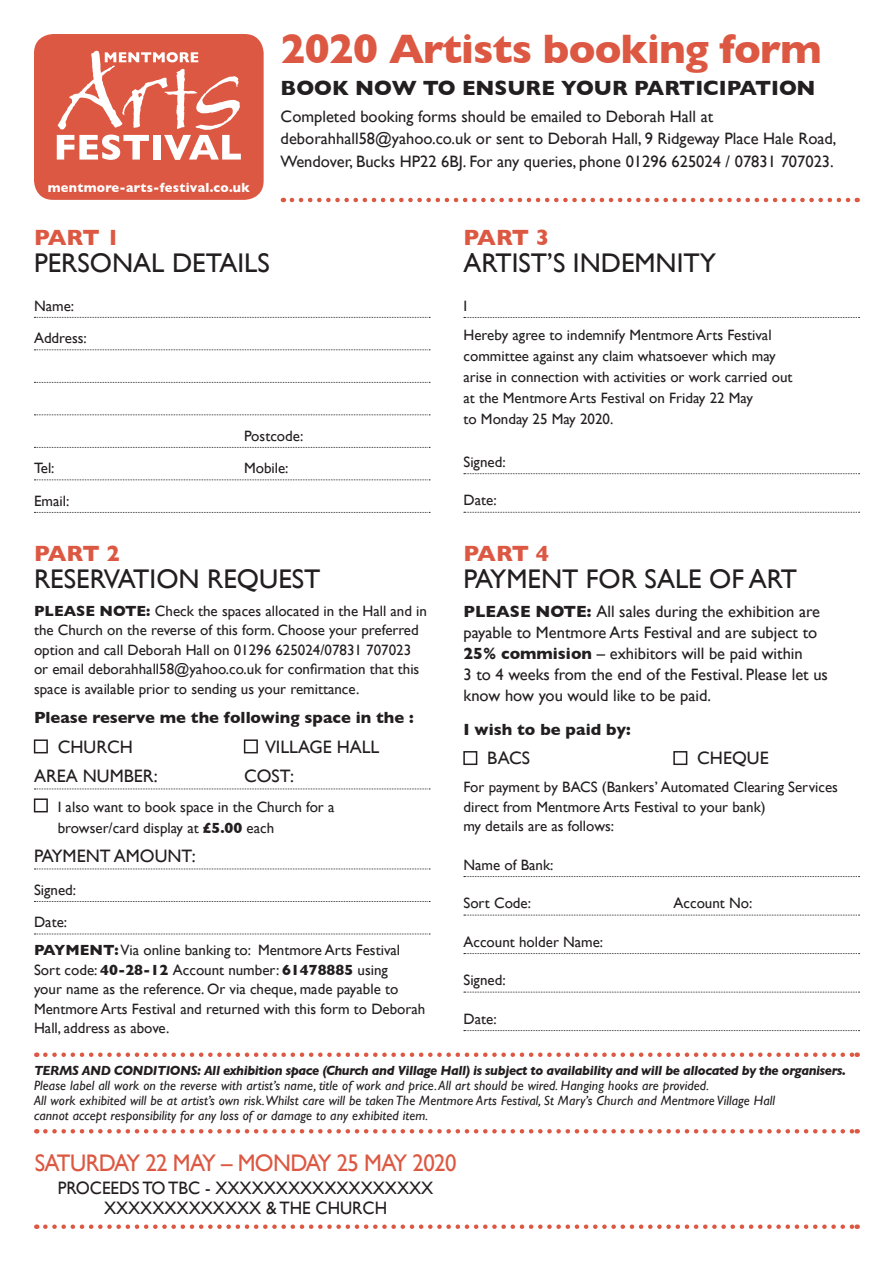
<style>
.page{position:relative;width:893px;height:1263px;background:#fff}
.page>*{position:absolute;margin:0;border:0;box-sizing:border-box;transform-origin:0 0}
.t1{font:700 42px "Gill Sans";letter-spacing:-.02em;color:#dc5842}
.t2{font:27px "Gill Sans";color:#231f20}
.t3{font:24px "Gill Sans";letter-spacing:-.025em;color:#dc5842;scale:.95 1}
.t4{font:700 22.5px "Gill Sans";letter-spacing:-.045em;color:#dc5842}
.t5{font:700 21px "Gill Sans";color:#231f20}
.t6{font:18px "Gill Sans";color:#231f20}
.t7{font:18px/19.5px "Gill Sans";color:#231f20;text-align:center;scale:.95 1}
.t8{font:16.5px/21px "Gill Sans";color:#231f20}
.t9{font:700 16.5px "Gill Sans";color:#231f20}
.t10{font:15px/19.5px "Gill Sans";color:#231f20}
.t11{font:italic 13.5px/15px "Gill Sans";letter-spacing:.01em;color:#231f20}
.t12{font:700 13.5px "Gill Sans";letter-spacing:.02em;color:#fff;scale:.96 1}
.s1{font-weight:700}
</style>
<div class="page">
<div style="left:34px;top:34px;width:230px;height:166px;background:#dc5842;border-radius:19px"></div>
<svg style="left:57px;top:51px;width:184px;height:109px"></svg>
<svg style="left:34px;top:317px;width:396px;height:1px"></svg>
<svg style="left:34px;top:349px;width:396px;height:1px"></svg>
<svg style="left:34px;top:382px;width:396px;height:1px"></svg>
<svg style="left:34px;top:414px;width:396px;height:1px"></svg>
<svg style="left:34px;top:447px;width:396px;height:1px"></svg>
<svg style="left:34px;top:479px;width:396px;height:1px"></svg>
<svg style="left:34px;top:512px;width:396px;height:1px"></svg>
<svg style="left:34px;top:788px;width:396px;height:1px"></svg>
<svg style="left:34px;top:868px;width:396px;height:1px"></svg>
<svg style="left:34px;top:901px;width:396px;height:1px"></svg>
<svg style="left:34px;top:933px;width:396px;height:1px"></svg>
<div style="left:34px;top:739px;width:14px;height:14px;border:2px solid #231f20"></div>
<div style="left:244px;top:739px;width:14px;height:14px;border:2px solid #231f20"></div>
<div style="left:34px;top:798px;width:14px;height:14px;border:2px solid #231f20"></div>
<svg style="left:464px;top:317px;width:396px;height:1px"></svg>
<svg style="left:464px;top:473px;width:396px;height:1px"></svg>
<svg style="left:464px;top:512px;width:396px;height:1px"></svg>
<svg style="left:464px;top:876px;width:396px;height:1px"></svg>
<svg style="left:464px;top:915px;width:396px;height:1px"></svg>
<svg style="left:464px;top:953px;width:396px;height:1px"></svg>
<svg style="left:464px;top:992px;width:396px;height:1px"></svg>
<svg style="left:464px;top:1030px;width:396px;height:1px"></svg>
<div style="left:463px;top:751px;width:14px;height:14px;border:2px solid #231f20"></div>
<div style="left:673px;top:751px;width:14px;height:14px;border:2px solid #231f20"></div>
<svg style="left:45px;top:1052px;width:813px;height:5px"></svg>
<svg style="left:292px;top:198px;width:566px;height:4px"></svg>
<svg style="left:45px;top:1129px;width:813px;height:4px"></svg>
<svg style="left:45px;top:1224px;width:813px;height:5px"></svg>
<p class="t12" style="left:48px;top:177px;width:212px">mentmore-arts-festival.co.uk</p>
<p class="t1" style="left:281px;top:15px;width:542px">20 20 Artists booking form</p>
<p class="t5" style="left:281px;top:71px;width:536px">BOOK NOW TO ENSURE YOUR PARTICIPATION</p>
<p class="t8" style="left:281px;top:105px;width:557px;line-height:22.5px">Completed booking forms should be emailed to Deborah Hall at deborahhall58@yahoo.co.uk or sent to Deborah Hall, 9 Ridgeway Place Hale Road,<br>Wendover, Bucks HP22 6BJ. For any queries, phone 01296 625024 / 07831 707023.</p>
<p class="t4" style="left:34px;top:220px;width:87px">PART 1</p>
<p class="t2" style="left:34px;top:247px;width:237px">PERSONAL DETAILS</p>
<p class="t10" style="left:34px;top:296px;width:42px">Name:</p>
<p class="t10" style="left:34px;top:328px;width:54px">Address:</p>
<p class="t10" style="left:244px;top:426px;width:61px">Postcode:</p>
<p class="t10" style="left:34px;top:458px;width:22px">Tel:</p>
<p class="t10" style="left:244px;top:458px;width:46px">Mobile:</p>
<p class="t10" style="left:34px;top:491px;width:37px">Email:</p>
<p class="t4" style="left:34px;top:535px;width:87px">PART 2</p>
<p class="t2" style="left:34px;top:563px;width:288px">RESERVATION REQUEST</p>
<p class="t10" style="left:34px;top:601px;width:394px"><span class="s1">PLEASE NOTE:</span> Check the spaces allocated in the Hall and in the Church on the reverse of this form. Choose your preferred option and call Deborah Hall on 01296 625024/07831 707023 or email deborahhall58@yahoo.co.uk for confirmation that this space is available prior to sending us your remittance.</p>
<p class="t9" style="left:34px;top:704px;width:381px">Please reserve me the following space in the :</p>
<p class="t6" style="left:58px;top:736px;width:77px">CHURCH</p>
<p class="t6" style="left:265px;top:736px;width:116px">VILLAGE HALL</p>
<p class="t6" style="left:34px;top:765px;width:125px">AREA NUMBER:</p>
<p class="t6" style="left:244px;top:765px;width:52px">COST:</p>
<p class="t10" style="left:58px;top:796px;width:278px;line-height:21px">I also want to book space in the Church for a browser/card display at <span class="s1">£5.00</span> each</p>
<p class="t6" style="left:34px;top:845px;width:163px">PAYMENT AMOUNT:</p>
<p class="t10" style="left:34px;top:880px;width:44px">Signed:</p>
<p class="t10" style="left:34px;top:912px;width:35px">Date:</p>
<p class="t10" style="left:34px;top:940px;width:393px"><span class="s1">PAYMENT:</span> Via online banking to: Mentmore Arts Festival Sort code: <span class="s1">40-28-12</span> Account number: <span class="s1">61478885</span> using<br>your name as the reference. Or via cheque, made payable to Mentmore Arts Festival and returned with this form to Deborah Hall, address as above.</p>
<p class="t4" style="left:463px;top:220px;width:87px">PART 3</p>
<p class="t2" style="left:463px;top:247px;width:254px">ARTIST’S INDEMNITY</p>
<p class="t10" style="left:463px;top:296px;width:5px">I</p>
<p class="t10" style="left:463px;top:324px;width:331px;line-height:21px">Hereby agree to indemnify Mentmore Arts Festival committee against any claim whatsoever which may arise in connection with activities or work carried out at the Mentmore Arts Festival on Friday 22 May<br>to Monday 25 May 2020.</p>
<p class="t10" style="left:463px;top:452px;width:44px">Signed:</p>
<p class="t10" style="left:463px;top:490px;width:35px">Date:</p>
<p class="t4" style="left:463px;top:535px;width:87px">PART 4</p>
<p class="t2" style="left:463px;top:562px;width:335px">PAYMENT FOR SALE OF ART</p>
<p class="t8" style="left:463px;top:601px;width:366px"><span class="s1">PLEASE NOTE:</span> All sales during the exhibition are payable to Mentmore Arts Festival and are subject to <span class="s1">25% commision</span> – exhibitors will be paid within<br>3 to 4 weeks from the end of the Festival. Please let us know how you would like to be paid.</p>
<p class="t9" style="left:463px;top:716px;width:169px">I wish to be paid by:</p>
<p class="t6" style="left:487px;top:748px;width:44px">BACS</p>
<p class="t6" style="left:697px;top:748px;width:73px">CHEQUE</p>
<p class="t10" style="left:463px;top:777px;width:376px">For payment by BACS (Bankers’ Automated Clearing Services direct from Mentmore Arts Festival to your bank)<br>my details are as follows:</p>
<p class="t10" style="left:463px;top:855px;width:92px">Name of Bank:</p>
<p class="t10" style="left:463px;top:893px;width:69px">Sort Code:</p>
<p class="t10" style="left:673px;top:893px;width:80px">Account No:</p>
<p class="t10" style="left:463px;top:932px;width:141px">Account holder Name:</p>
<p class="t10" style="left:463px;top:970px;width:44px">Signed:</p>
<p class="t10" style="left:463px;top:1009px;width:35px">Date:</p>
<p class="t11" style="left:34px;top:1062px;width:814px"><span class="s1">TERMS AND CONDITIONS: All exhibition space (Church and Village Hall) is subject to availability and will be allocated by the organisers.<br></span>Please label all work on the reverse with artist’s name, title of work and price. All art should be wired. Hanging hooks are provided.<br>All work exhibited will be at artist’s own risk.Whilst care will be taken The Mentmore Arts Festival, St Mary’s Church and Mentmore Village Hall<br>cannot accept responsibility for any loss of or damage to any exhibited item.</p>
<p class="t3" style="left:35px;top:1148px;width:445px">SATURDAY 22 MAY – MONDAY 25 MAY 2020</p>
<p class="t7" style="left:58px;top:1178px;width:397px">PROCEEDS TO TBC - XXXXXXXXXXXXXXXXXX<br>XXXXXXXXXXXXX &amp; THE CHURCH</p>
</div>
